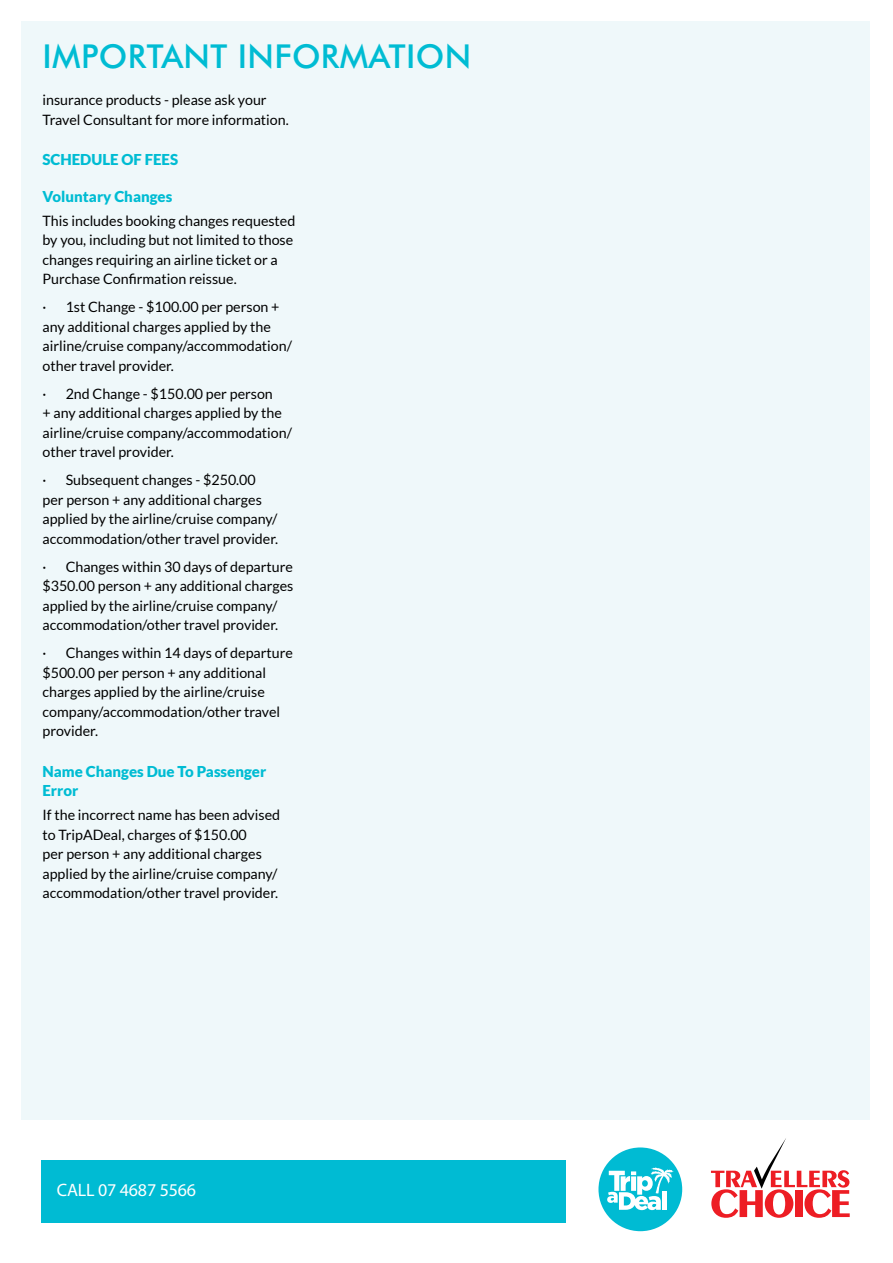
<style>
.page{position:relative;width:893px;height:1263px;background:#fff}
.page>*{position:absolute;margin:0;border:0;box-sizing:border-box;transform-origin:0 0}
.t1{font:500 33px "Futura BT";letter-spacing:.01em;color:#00bcd3}
.t2{font:18px "Myriad Pro";letter-spacing:-.01em;color:#fff}
.t3{font:900 15px/19.5px "Lato";color:#00bcd3}
.t4{font:14.25px/19.5px "Lato";color:#000}
</style>
<div class="page">
<div style="left:21px;top:21px;width:849px;height:1098px;background:#eff8fa"></div>
<svg style="left:711px;top:1138px;width:139px;height:80px"></svg>
<div style="left:42px;top:1160px;width:524px;height:62px;background:#00bbd3"></div>
<div style="left:598px;top:1147px;width:84px;height:84px;background:#00bbd3;border-radius:50%"></div>
<svg style="left:607px;top:1167px;width:67px;height:43px"></svg>
<h1 class="t1" style="left:43px;top:36px;width:430px">IMPORTANT INFORMATION</h1>
<p class="t4" style="left:43px;top:90px;width:248px">insurance products - please ask your<br>Travel Consultant for more information.</p>
<p class="t3" style="left:43px;top:150px;width:137px">SCHEDULE OF FEES</p>
<p class="t3" style="left:43px;top:186px;width:131px">Voluntary Changes</p>
<p class="t4" style="left:43px;top:211px;width:254px">This includes booking changes requested by you, including but not limited to those changes requiring an airline ticket or a Purchase Confirmation reissue.</p>
<p class="t4" style="left:43px;top:297px;width:251px">· 1st Change - $100.00 per person + any additional charges applied by the airline/cruise company/accommodation/ other travel provider.</p>
<p class="t4" style="left:43px;top:383px;width:251px">· 2nd Change - $150.00 per person<br>+ any additional charges applied by the airline/cruise company/accommodation/ other travel provider.</p>
<p class="t4" style="left:43px;top:470px;width:237px">· Subsequent changes - $250.00 per person + any additional charges applied by the airline/cruise company/ accommodation/other travel provider.</p>
<p class="t4" style="left:43px;top:556px;width:252px">· Changes within 30 days of departure $350.00 person + any additional charges applied by the airline/cruise company/ accommodation/other travel provider.</p>
<p class="t4" style="left:43px;top:643px;width:252px">· Changes within 14 days of departure $500.00 per person + any additional charges applied by the airline/cruise company/accommodation/other travel provider.</p>
<p class="t3" style="left:43px;top:761px;width:225px">Name Changes Due To Passenger<br>Error</p>
<p class="t4" style="left:43px;top:805px;width:239px">If the incorrect name has been advised to TripADeal, charges of $150.00<br>per person + any additional charges applied by the airline/cruise company/ accommodation/other travel provider.</p>
<p class="t2" style="left:57px;top:1178px;width:141px">CALL 07 4687 5566</p>
</div>
